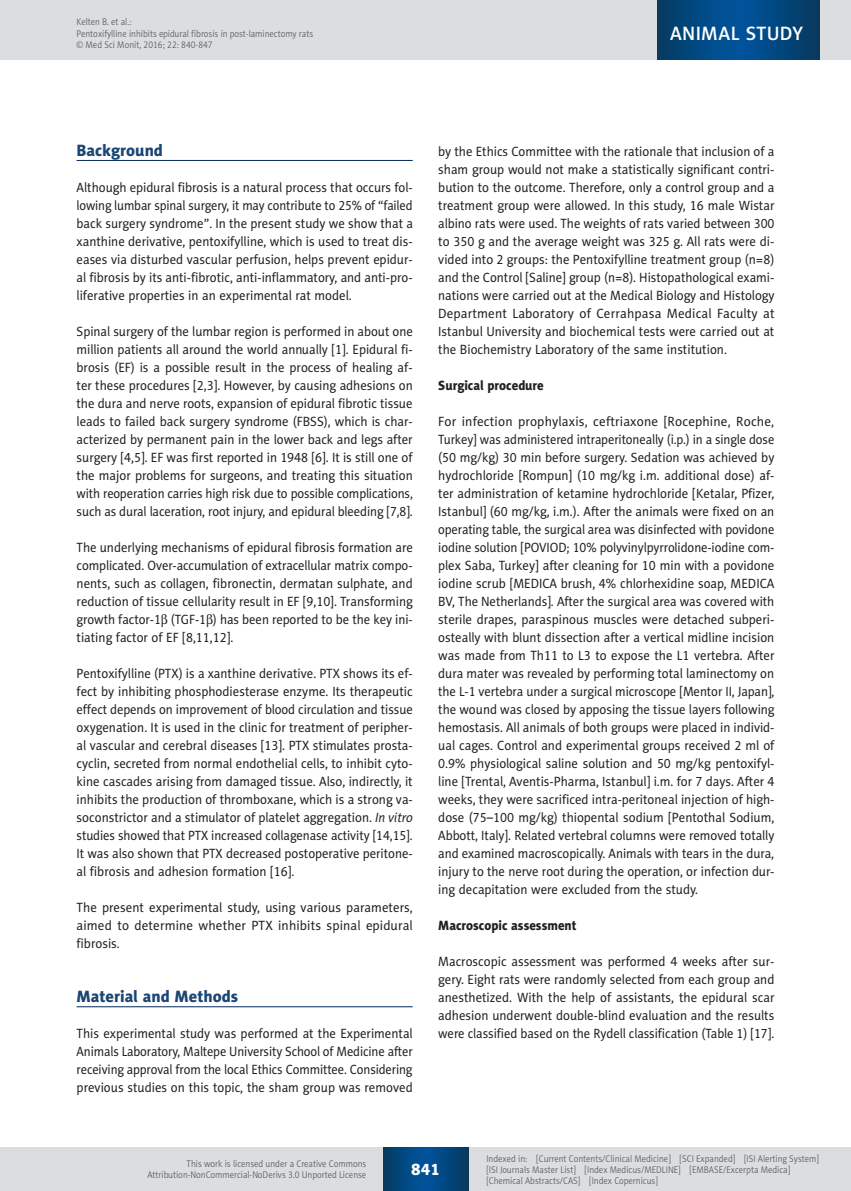
<style>
.page{position:relative;width:851px;height:1191px;background:#fff}
.page>*{position:absolute;margin:0;border:0;box-sizing:border-box;transform-origin:0 0}
.t1{font:19.5px "Naomi Sans EFN Medium";letter-spacing:.015em;color:#fff}
.MSM_Headline_1{font:16.5px "Naomi Sans EFN Heavy";color:#1a4574}
.t2{font:16.5px "Naomi Sans EFN Heavy";color:#fff}
.MSM_Body{font:13.5px/18px "Naomi Sans EFN";color:#231f20;text-align:justify;scale:.95 1}
.MSM_Body-2{font:13.5px/18px "Naomi Sans EFN";color:#231f20;text-align:justify}
.MSM_Body-3{font:13.5px/18px "Naomi Sans EFN";color:#231f20;text-align:justify;scale:.96 1}
.MSM_Headline_2{font:13.5px "Naomi Sans EFN Heavy";color:#231f20;scale:.95 1}
.MSM_pagina_zywa{font:9.75px/11.2px "Naomi Sans EFN Light";color:#57585a;scale:.9 1}
.MSM_pagina_sygnatura{font:9.75px "Naomi Sans EFN Light";color:#57585a;scale:.9 1}
.s1{font-family:"Standard Sym L"}
.s2{font-style:italic}
</style>
<div class="page">
<hr style="left:77px;top:160px;width:335px;height:1px;background:#00295c">
<hr style="left:77px;top:1006px;width:335px;height:1px;background:#00295c">
<div style="left:0;top:1148px;width:850px;height:43px;background:#dcdddf"></div>
<svg style="left:383px;top:1147px;width:85px;height:43px;background:#02477e"></svg>
<div style="left:0;top:0;width:850px;height:60px;background:#dcdddf"></div>
<svg style="left:657px;top:0;width:162px;height:60px;background:#02477e"></svg>
<p class="MSM_pagina_zywa" style="left:77px;top:16px;width:264px">Kelten B. et al.:<br>Pentoxifylline inhibits epidural fibrosis in post-laminectomy rats</p>
<p class="MSM_pagina_sygnatura" style="left:77px;top:39px;width:153px">© Med Sci Monit, 2016; 22: 840-847</p>
<h1 class="t1" style="left:670px;top:22px;width:134px">ANIMAL STUDY</h1>
<p class="MSM_Headline_1" style="left:77px;top:140px;width:88px">Background</p>
<p class="MSM_Body" style="left:77px;top:178px;width:355px">Although epidural fibrosis is a natural process that occurs fol&shy;lowing lumbar spinal surgery, it may contribute to 25% of “failed back surgery syndrome”. In the present study we show that a xanthine derivative, pentoxifylline, which is used to treat dis&shy;eases via disturbed vascular perfusion, helps prevent epidur&shy;al fibrosis by its anti-fibrotic, anti-inflammatory, and anti-pro&shy;liferative properties in an experimental rat model.</p>
<p class="MSM_Body" style="left:77px;top:322px;width:355px">Spinal surgery of the lumbar region is performed in about one million patients all around the world annually [1]. Epidural fi&shy;brosis (EF) is a possible result in the process of healing af&shy;ter these procedures [2,3]. However, by causing adhesions on the dura and nerve roots, expansion of epidural fibrotic tissue leads to failed back surgery syndrome (FBSS), which is char&shy;acterized by permanent pain in the lower back and legs after surgery [4,5]. EF was first reported in 1948 [6]. It is still one of the major problems for surgeons, and treating this situation with reoperation carries high risk due to possible complications, such as dural laceration, root injury, and epidural bleeding [7,8].</p>
<p class="MSM_Body" style="left:77px;top:538px;width:355px">The underlying mechanisms of epidural fibrosis formation are complicated. Over-accumulation of extracellular matrix compo&shy;nents, such as collagen, fibronectin, dermatan sulphate, and reduction of tissue cellularity result in EF [9,10]. Transforming growth factor-1<span class="s1">b</span> (TGF-1<span class="s1">b</span>) has been reported to be the key ini&shy;tiating factor of EF [8,11,12].</p>
<p class="MSM_Body" style="left:77px;top:664px;width:355px">Pentoxifylline (PTX) is a xanthine derivative. PTX shows its ef&shy;fect by inhibiting phosphodiesterase enzyme. Its therapeutic effect depends on improvement of blood circulation and tissue oxygenation. It is used in the clinic for treatment of peripher&shy;al vascular and cerebral diseases [13]. PTX stimulates prosta&shy;cyclin, secreted from normal endothelial cells, to inhibit cyto&shy;kine cascades arising from damaged tissue. Also, indirectly, it inhibits the production of thromboxane, which is a strong va&shy;soconstrictor and a stimulator of platelet aggregation. <span class="s2">In vitro </span>studies showed that PTX increased collagenase activity [14,15].<br>It was also shown that PTX decreased postoperative peritone&shy;al fibrosis and adhesion formation [16].</p>
<p class="MSM_Body-3" style="left:77px;top:898px;width:351px">The present experimental study, using various parameters, aimed to determine whether PTX inhibits spinal epidural fibrosis.</p>
<p class="MSM_Headline_1" style="left:77px;top:986px;width:163px">Material and Methods</p>
<p class="MSM_Body" style="left:77px;top:1024px;width:355px">This experimental study was performed at the Experimental Animals Laboratory, Maltepe University School of Medicine after receiving approval from the local Ethics Committee. Considering previous studies on this topic, the sham group was removed</p>
<p class="MSM_Body" style="left:438px;top:142px;width:355px">by the Ethics Committee with the rationale that inclusion of a sham group would not make a statistically significant contri&shy;bution to the outcome. Therefore, only a control group and a treatment group were allowed. In this study, 16 male Wistar albino rats were used. The weights of rats varied between 300 to 350 g and the average weight was 325 g. All rats were di&shy;vided into 2 groups: the Pentoxifylline treatment group (n=8) and the Control [Saline] group (n=8). Histopathological exami&shy;nations were carried out at the Medical Biology and Histology Department Laboratory of Cerrahpasa Medical Faculty at Istanbul University and biochemical tests were carried out at the Biochemistry Laboratory of the same institution.</p>
<p class="MSM_Headline_2" style="left:438px;top:377px;width:113px">Surgical procedure</p>
<p class="MSM_Body-2" style="left:438px;top:412px;width:338px">For infection prophylaxis, ceftriaxone [Rocephine, Roche, Turkey] was administered intraperitoneally (i.p.) in a single dose (50 mg/kg) 30 min before surgery. Sedation was achieved by hydrochloride [Rompun] (10 mg/kg i.m. additional dose) af&shy;ter administration of ketamine hydrochloride [Ketalar, Pfizer, Istanbul] (60 mg/kg, i.m.). After the animals were fixed on an operating table, the surgical area was disinfected with povidone iodine solution [POVIOD; 10% polyvinylpyrrolidone-iodine com&shy;plex Saba, Turkey] after cleaning for 10 min with a povidone iodine scrub [MEDICA brush, 4% chlorhexidine soap, MEDICA BV, The Netherlands]. After the surgical area was covered with sterile drapes, paraspinous muscles were detached subperi&shy;osteally with blunt dissection after a vertical midline incision was made from Th11 to L3 to expose the L1 vertebra. After dura mater was revealed by performing total laminectomy on the L-1 vertebra under a surgical microscope [Mentor II, Japan], the wound was closed by apposing the tissue layers following hemostasis. All animals of both groups were placed in individ&shy;ual cages. Control and experimental groups received 2 ml of 0.9% physiological saline solution and 50 mg/kg pentoxifyl&shy;line [Trental, Aventis-Pharma, Istanbul] i.m. for 7 days. After 4 weeks, they were sacrificed intra-peritoneal injection of high&shy;dose (75–100 mg/kg) thiopental sodium [Pentothal Sodium, Abbott, Italy]. Related vertebral columns were removed totally and examined macroscopically. Animals with tears in the dura, injury to the nerve root during the operation, or infection dur&shy;ing decapitation were excluded from the study.</p>
<p class="MSM_Headline_2" style="left:438px;top:917px;width:147px">Macroscopic assessment</p>
<p class="MSM_Body" style="left:438px;top:952px;width:355px">Macroscopic assessment was performed 4 weeks after sur&shy;gery. Eight rats were randomly selected from each group and anesthetized. With the help of assistants, the epidural scar adhesion underwent double-blind evaluation and the results were classified based on the Rydell classification (Table 1) [17].</p>
<p class="MSM_pagina_zywa" style="left:147px;top:1158px;width:245px;text-align:right">This work is licensed under a Creative Commons<br>Attribution-NonCommercial-NoDerivs 3.0 Unported License</p>
<p class="t2" style="left:411px;top:1159px;width:30px">841</p>
<p class="MSM_pagina_zywa" style="left:486px;top:1152px;width:371px">Indexed in: [Current Contents/Clinical Medicine] [SCI Expanded] [ISI Alerting System] [ISI Journals Master List] [Index Medicus/MEDLINE] [EMBASE/Excerpta Medica] [Chemical Abstracts/CAS] [Index Copernicus]</p>
</div>
